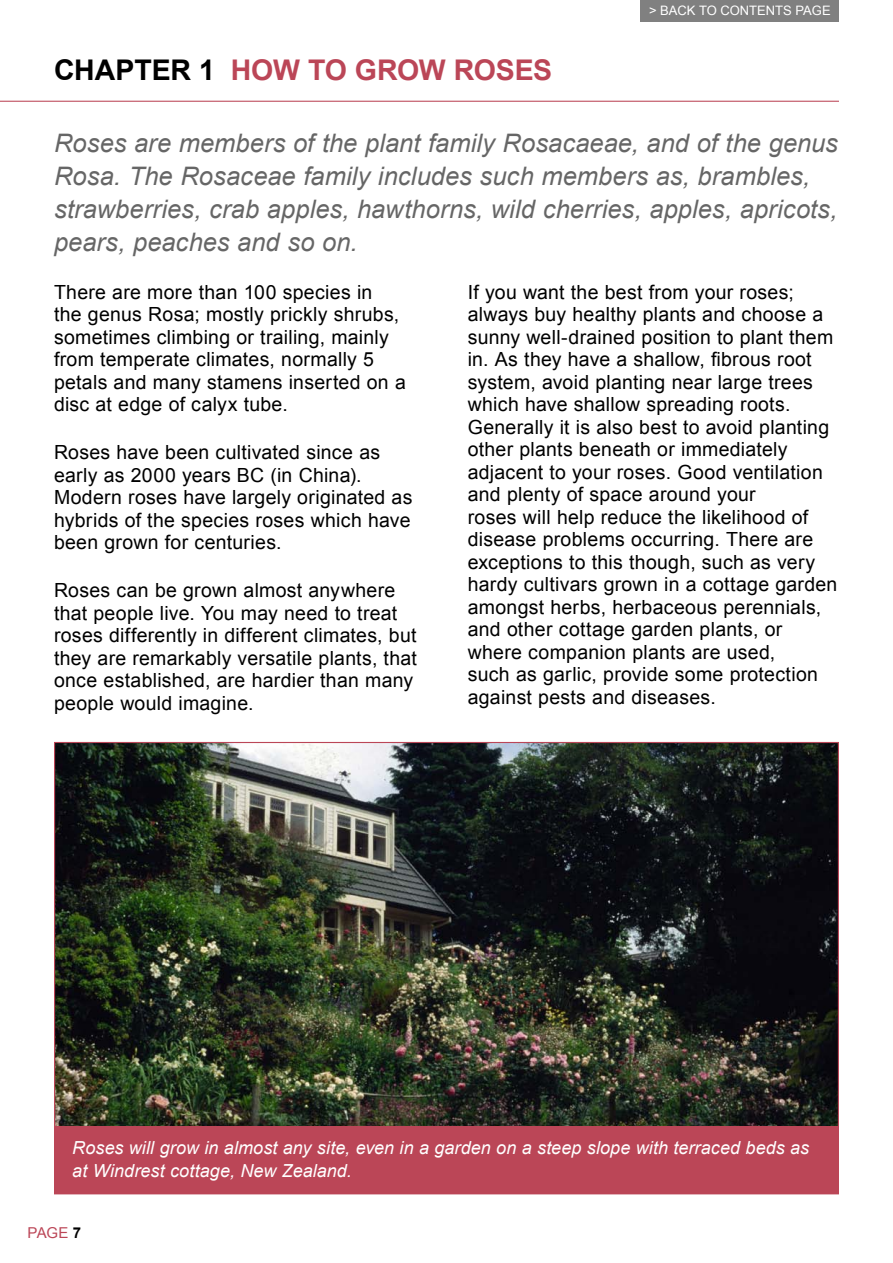
<style>
.page{position:relative;width:893px;height:1263px;background:#fff}
.page>*{position:absolute;margin:0;border:0;box-sizing:border-box;transform-origin:0 0}
.chapter_header{font:700 28.5px "Arial";letter-spacing:-.005em;color:#bb4657}
.stand_out_text{font:italic 25.5px/33px "Arial";color:#666}
.body_copy{font:19.5px/22.5px "Arial";letter-spacing:.015em;color:#000}
.t1{font:italic 18px/22.5px "Arial";letter-spacing:.005em;color:#fff}
.t2{font:15px "Arial";color:#bb4657}
.t3{font:13.05px "Arial";color:#fff}
.s1{color:#000}
.s2{font-weight:700;color:#000}
</style>
<div class="page">
<div style="left:641px;top:0;width:198px;height:21px;background:#808080"></div>
<hr style="left:0;top:101px;width:839px;height:1px;background:#bb4657">
<img style="left:54px;top:741px;width:785px;height:454px">
<p class="chapter_header" style="left:54px;top:51px;width:500px"><span class="s1">CHAPTER 1</span> HOW TO GROW ROSES</p>
<p class="t3" style="left:649px;top:2px;width:183px">&gt; BACK TO CONTENTS PAGE</p>
<p class="stand_out_text" style="left:54px;top:126px;width:785px">Roses are members of the plant family Rosacaeae, and of the genus Rosa. The Rosaceae family includes such members as, brambles, strawberries, crab apples, hawthorns, wild cherries, apples, apricots, pears, peaches and so on.</p>
<p class="body_copy" style="left:54px;top:281px;width:353px">There are more than 100 species in<br>the genus Rosa; mostly prickly shrubs, sometimes climbing or trailing, mainly from temperate climates, normally 5 petals and many stamens inserted on a disc at edge of calyx tube.</p>
<p class="body_copy" style="left:54px;top:441px;width:360px">Roses have been cultivated since as early as 2000 years BC (in China).<br>Modern roses have largely originated as hybrids of the species roses which have been grown for centuries.</p>
<p class="body_copy" style="left:54px;top:579px;width:364px">Roses can be grown almost anywhere that people live. You may need to treat roses differently in different climates, but they are remarkably versatile plants, that once established, are hardier than many people would imagine.</p>
<p class="body_copy" style="left:468px;top:281px;width:371px">If you want the best from your roses; always buy healthy plants and choose a sunny well-drained position to plant them in. As they have a shallow, fibrous root system, avoid planting near large trees which have shallow spreading roots.<br>Generally it is also best to avoid planting other plants beneath or immediately adjacent to your roses. Good ventilation and plenty of space around your<br>roses will help reduce the likelihood of disease problems occurring. There are exceptions to this though, such as very hardy cultivars grown in a cottage garden amongst herbs, herbaceous perennials, and other cottage garden plants, or where companion plants are used,<br>such as garlic, provide some protection against pests and diseases.</p>
<p class="t1" style="left:72px;top:1137px;width:738px">Roses will grow in almost any site, even in a garden on a steep slope with terraced beds as at Windrest cottage, New Zealand.</p>
<p class="t2" style="left:28px;top:1223px;width:55px">PAGE <span class="s2">7</span></p>
</div>
